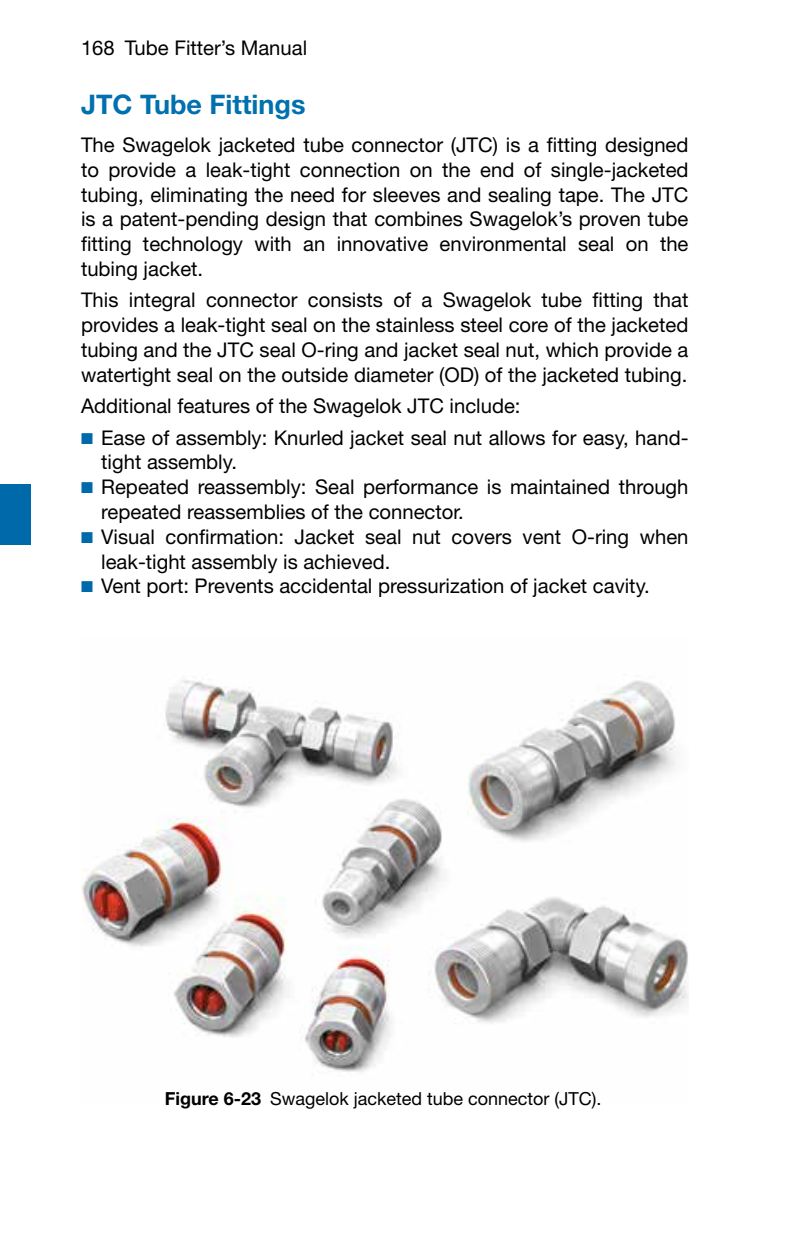
<style>
.page{position:relative;width:810px;height:1256px;background:#fff}
.page>*{position:absolute;margin:0;border:0;box-sizing:border-box;transform-origin:0 0}
.t1{font:700 27px "Helvetica Neue LT Std";color:#0070af}
.TXTF{font:20.25px/24.8px "Helvetica Neue LT Std";color:#000}
.LEG{font:18px "Helvetica Neue LT Std";color:#000}
.s1{color:#0069aa}
.s2{font-weight:700}
</style>
<div class="page">
<div style="left:0;top:483px;width:30px;height:61px;background:#0069aa"></div>
<img style="left:81px;top:680px;width:607px;height:393px">
<p class="TXTF" style="left:81px;top:35px;width:228px">168 Tube Fitter’s Manual</p>
<h1 class="t1" style="left:81px;top:87px;width:226px">JTC Tube Fittings</h1>
<p class="TXTF" style="left:81px;top:132px;width:609px;text-align:justify">The Swagelok jacketed tube connector (JTC) is a fitting designed to provide a leak-tight connection on the end of single-jacketed tubing, eliminating the need for sleeves and sealing tape. The JTC is a patent-pending design that combines Swagelok’s proven tube fitting technology with an innovative environmental seal on the tubing jacket.</p>
<p class="TXTF" style="left:81px;top:287px;width:609px;text-align:justify">This integral connector consists of a Swagelok tube fitting that provides a leak-tight seal on the stainless steel core of the jacketed tubing and the JTC seal O-ring and jacket seal nut, which provide a watertight seal on the outside diameter (OD) of the jacketed tubing.</p>
<p class="TXTF" style="left:81px;top:393px;width:441px">Additional features of the Swagelok JTC include:</p>
<p class="TXTF" style="left:101px;top:425px;width:589px;text-indent:-20px"><span class="s1">■</span> Ease of assembly: Knurled jacket seal nut allows for easy, hand&shy;tight assembly.</p>
<p class="TXTF" style="left:101px;top:474px;width:589px;text-indent:-20px"><span class="s1">■</span> Repeated reassembly: Seal performance is maintained through repeated reassemblies of the connector.</p>
<p class="TXTF" style="left:101px;top:524px;width:589px;text-indent:-20px"><span class="s1">■</span> Visual confirmation: Jacket seal nut covers vent O-ring when leak-tight assembly is achieved.</p>
<p class="TXTF" style="left:81px;top:573px;width:570px"><span class="s1">■</span> Vent port: Prevents accidental pressurization of jacket cavity.</p>
<p class="LEG" style="left:165px;top:1088px;width:438px"><span class="s2">Figure 6-23</span> Swagelok jacketed tube connector (JTC).</p>
</div>
